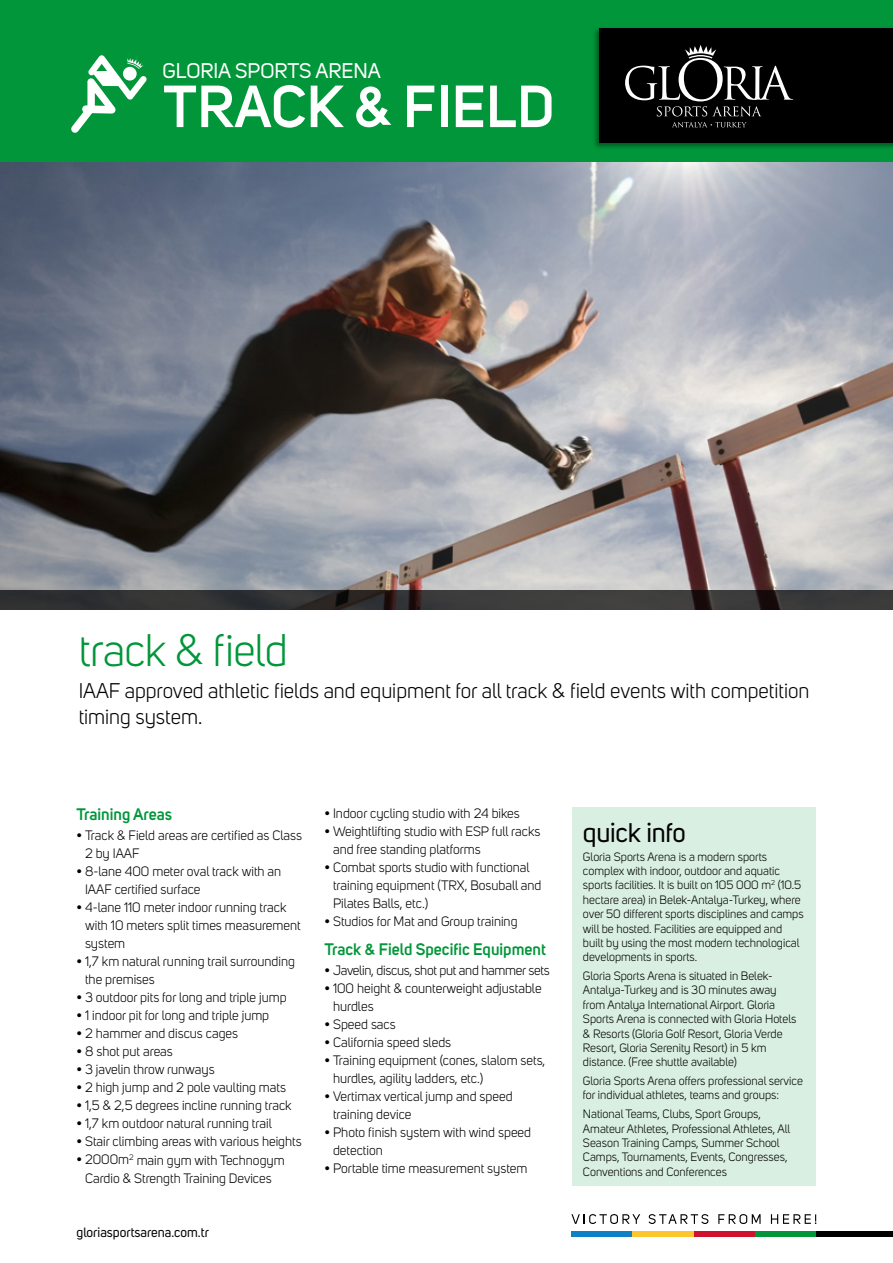
<style>
.page{position:relative;width:893px;height:1263px;background:#fff}
.page>*{position:absolute;margin:0;border:0;box-sizing:border-box;transform-origin:0 0}
.t1{font:600 58.65px "Uni Sans";letter-spacing:.01em;color:#fff}
.t2{font:45px "Uni Sans";letter-spacing:-.01em;color:#009639}
.t3{font:27px "Uni Sans";letter-spacing:-.01em;color:#000}
.t4{font:21px/25.2px "Uni Sans";color:#000}
.t5{font:21px "Uni Sans";color:#fff}
.t6{font:600 16.5px "Uni Sans";color:#009639}
.t7{font:13.5px/18px "Uni Sans";color:#000}
.t8{font:13.5px "Uni Sans";letter-spacing:-.02em;color:#000}
.t9{font:13.5px "Uni Sans";color:#000}
.t10{font:12px/14.4px "Uni Sans";color:#000}
</style>
<div class="page">
<div style="left:0;top:0;width:893px;height:162px;background:#009639"></div>
<div style="left:571px;top:1231px;width:62px;height:5px;background:#0e81c5"></div>
<div style="left:633px;top:1231px;width:61px;height:5px;background:#fdc62c"></div>
<div style="left:694px;top:1231px;width:61px;height:5px;background:#cf122d"></div>
<div style="left:755px;top:1231px;width:61px;height:5px;background:#009639"></div>
<div style="left:816px;top:1231px;width:77px;height:5px;background:#000"></div>
<svg style="left:571px;top:1214px;width:69px;height:10px"></svg>
<svg style="left:648px;top:1214px;width:61px;height:10px"></svg>
<svg style="left:718px;top:1214px;width:43px;height:10px"></svg>
<svg style="left:771px;top:1214px;width:45px;height:10px"></svg>
<div style="left:592px;top:27px;width:301px;height:123px;background:#000;opacity:.41"></div>
<div style="left:600px;top:28px;width:293px;height:114px;background:#000"></div>
<svg style="left:625px;top:45px;width:168px;height:71px"></svg>
<svg style="left:672px;top:122px;width:75px;height:5px"></svg>
<svg style="left:71px;top:55px;width:76px;height:78px"></svg>
<img style="left:0;top:162px;width:893px;height:428px">
<svg style="left:0;top:590px;width:893px;height:19px;fill:#373738"></svg>
<div style="left:572px;top:808px;width:244px;height:378px;background:#d9efe1"></div>
<h3 class="t5" style="left:163px;top:59px;width:220px">GLORIA SPORTS ARENA</h3>
<h1 class="t1" style="left:163px;top:72px;width:393px">TRACK &amp; FIELD</h1>
<h2 class="t2" style="left:79px;top:624px;width:211px">track &amp; field</h2>
<h3 class="t4" style="left:79px;top:679px;width:732px">IAAF approved athletic fields and equipment for all track &amp; field events with competition timing system.</h3>
<p class="t6" style="left:77px;top:805px;width:97px">Training Areas</p>
<p class="t7" style="left:85px;top:827px;width:218px;text-indent:-9px">• Track &amp; Field areas are certified as Class<br>2 by IAAF</p>
<p class="t7" style="left:85px;top:863px;width:198px;text-indent:-9px">• 8-lane 400 meter oval track with an<br>IAAF certified surface</p>
<p class="t7" style="left:85px;top:899px;width:217px;text-indent:-9px">• 4-lane 110 meter indoor running track with 10 meters split times measurement system</p>
<p class="t7" style="left:85px;top:953px;width:211px;text-indent:-9px">• 1,7 km natural running trail surrounding the premises</p>
<p class="t7" style="left:77px;top:989px;width:212px">• 3 outdoor pits for long and triple jump</p>
<p class="t7" style="left:77px;top:1007px;width:194px">• 1 indoor pit for long and triple jump</p>
<p class="t7" style="left:77px;top:1025px;width:163px">• 2 hammer and discus cages</p>
<p class="t7" style="left:77px;top:1043px;width:98px">• 8 shot put areas</p>
<p class="t7" style="left:77px;top:1061px;width:140px">• 3 javelin throw runways</p>
<p class="t7" style="left:77px;top:1079px;width:211px">• 2 high jump and 2 pole vaulting mats</p>
<p class="t7" style="left:77px;top:1097px;width:217px">• 1,5 &amp; 2,5 degrees incline running track</p>
<p class="t7" style="left:77px;top:1115px;width:197px">• 1,7 km outdoor natural running trail</p>
<p class="t7" style="left:77px;top:1133px;width:227px">• Stair climbing areas with various heights</p>
<p class="t7" style="left:77px;top:1151px;width:210px;text-align:center">• 2000m<sup>2</sup> main gym with Technogym<br>Cardio &amp; Strength Training Devices</p>
<p class="t9" style="left:77px;top:1224px;width:134px">gloriasportsarena.com.tr</p>
<p class="t7" style="left:325px;top:804px;width:197px">• Indoor cycling studio with 24 bikes</p>
<p class="t7" style="left:333px;top:822px;width:209px;text-indent:-9px">• Weightlifting studio with ESP full racks and free standing platforms</p>
<p class="t7" style="left:333px;top:858px;width:210px;text-indent:-9px">• Combat sports studio with functional training equipment (TRX, Bosuball and<br>Pilates Balls, etc.)</p>
<p class="t7" style="left:325px;top:912px;width:194px">• Studios for Mat and Group training</p>
<p class="t6" style="left:324px;top:939px;width:223px">Track &amp; Field Specific Equipment</p>
<p class="t8" style="left:324px;top:962px;width:227px">• Javelin, discus, shot put and hammer sets</p>
<p class="t7" style="left:333px;top:979px;width:210px;text-indent:-9px">• 100 height &amp; counterweight adjustable hurdles</p>
<p class="t7" style="left:324px;top:1015px;width:73px">• Speed sacs</p>
<p class="t7" style="left:324px;top:1033px;width:128px">• California speed sleds</p>
<p class="t7" style="left:333px;top:1051px;width:214px;text-indent:-9px">• Training equipment (cones, slalom sets, hurdles, agility ladders, etc.)</p>
<p class="t7" style="left:333px;top:1087px;width:181px;text-indent:-9px">• Vertimax vertical jump and speed training device</p>
<p class="t7" style="left:333px;top:1123px;width:200px;text-indent:-9px">• Photo finish system with wind speed detection</p>
<p class="t7" style="left:324px;top:1159px;width:204px">• Portable time measurement system</p>
<h3 class="t3" style="left:583px;top:817px;width:104px">quick info</h3>
<p class="t10" style="left:583px;top:849px;width:222px">Gloria Sports Arena is a modern sports complex with indoor, outdoor and aquatic sports facilities. It is built on 105 000 m<sup>2</sup> (10.5 hectare area) in Belek-Antalya-Turkey, where over 50 different sports disciplines and camps will be hosted. Facilities are equipped and built by using the most modern technological developments in sports.</p>
<p class="t10" style="left:583px;top:969px;width:215px">Gloria Sports Arena is situated in Belek-Antalya-Turkey and is 30 minutes away from Antalya International Airport. Gloria Sports Arena is connected with Gloria Hotels &amp; Resorts (Gloria Golf Resort, Gloria Verde Resort, Gloria Serenity Resort) in 5 km distance. (Free shuttle available)</p>
<p class="t10" style="left:583px;top:1074px;width:221px">Gloria Sports Arena offers professional service for individual athletes, teams and groups:</p>
<p class="t10" style="left:583px;top:1107px;width:209px">National Teams, Clubs, Sport Groups, Amateur Athletes, Professional Athletes, All Season Training Camps, Summer School Camps, Tournaments, Events, Congresses, Conventions and Conferences</p>
</div>
